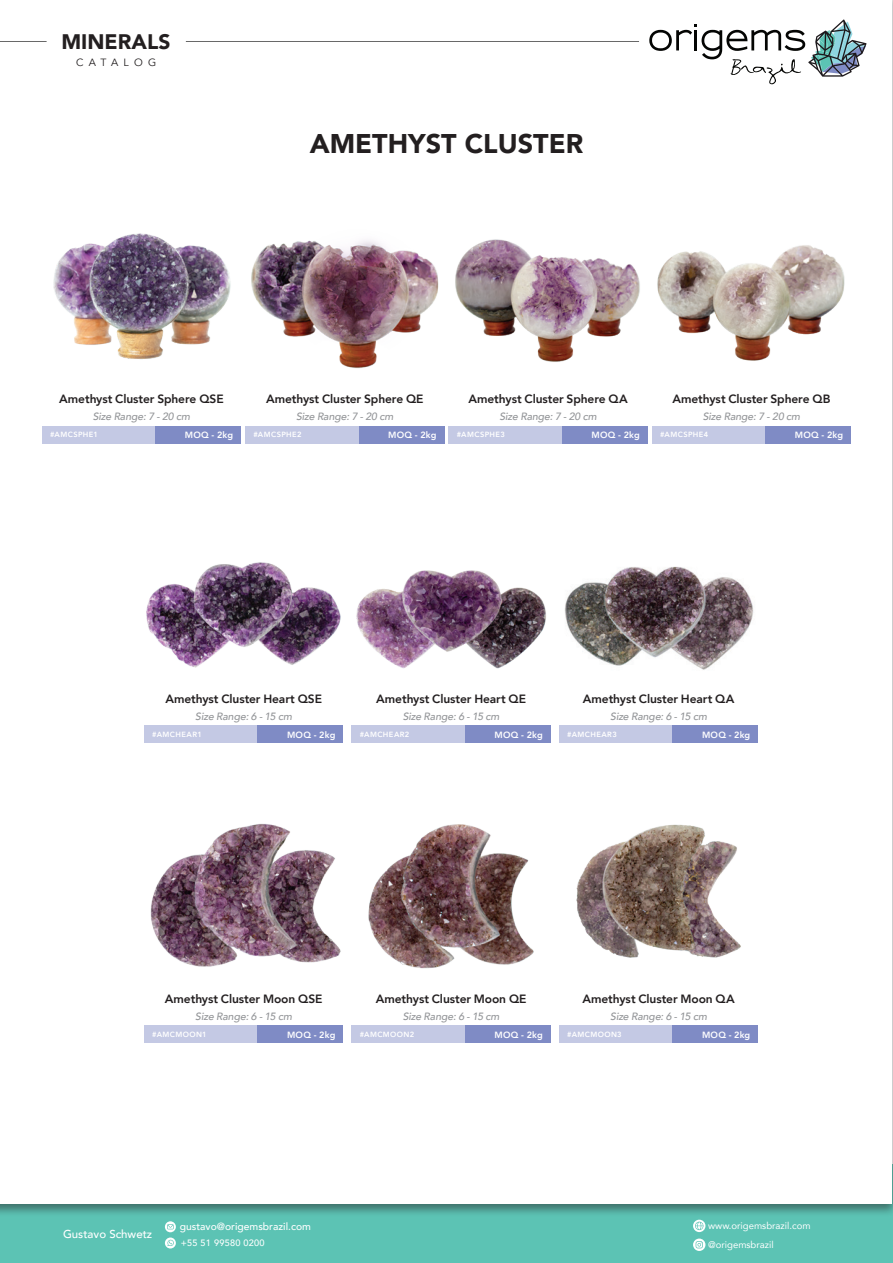
<style>
.page{position:relative;width:893px;height:1263px;background:#fff}
.page>*{position:absolute;margin:0;border:0;box-sizing:border-box;transform-origin:0 0}
.t1{font:900 27px "Avenir";color:#231f20}
.t2{font:900 21px "Avenir";color:#231f20}
.t3{font:800 12px "Avenir";letter-spacing:-.01em;color:#231f20}
.t4{font:500 11.55px "Avenir";color:#fff}
.t5{font:italic 500 10.5px "Avenir";letter-spacing:-.01em;color:#939598}
.t6{font:10.5px "Avenir";letter-spacing:.5em;color:#231f20}
.t7{font:500 10.35px "Avenir";color:#fff}
.t8{font:9.6px "Avenir";color:#fff}
.t9{font:500 9.15px "Avenir";letter-spacing:.025em;color:#fff}
.t10{font:800 9px "Avenir";letter-spacing:.025em;color:#fff}
.t11{font:800 7.5px "Avenir";letter-spacing:.05em;color:#fff}
</style>
<div class="page">
<svg style="left:0;top:1170px;width:893px;height:93px;background:#59bbad"></svg>
<div style="left:0;top:0;width:892px;height:1204px;background:#fff"></div>
<svg style="left:649px;top:20px;width:217px;height:64px"></svg>
<hr style="left:0;top:41px;width:47px;height:1px;background:#000">
<hr style="left:186px;top:41px;width:453px;height:1px;background:#000">
<svg style="left:693px;top:1238px;width:12px;height:13px"></svg>
<svg style="left:693px;top:1220px;width:12px;height:12px"></svg>
<svg style="left:165px;top:1221px;width:11px;height:27px"></svg>
<img style="left:146px;top:562px;width:195px;height:106px">
<img style="left:356px;top:570px;width:190px;height:99px">
<img style="left:564px;top:566px;width:190px;height:104px">
<div style="left:144px;top:726px;width:125px;height:17px;background:#c4c9e4"></div>
<div style="left:258px;top:726px;width:85px;height:17px;background:#7f8bc5"></div>
<div style="left:352px;top:726px;width:124px;height:17px;background:#c4c9e4"></div>
<div style="left:465px;top:726px;width:85px;height:17px;background:#7f8bc5"></div>
<div style="left:559px;top:726px;width:124px;height:17px;background:#c4c9e4"></div>
<div style="left:673px;top:726px;width:85px;height:17px;background:#7f8bc5"></div>
<img style="left:150px;top:823px;width:191px;height:144px">
<img style="left:368px;top:824px;width:166px;height:145px">
<img style="left:576px;top:824px;width:165px;height:134px">
<div style="left:144px;top:1026px;width:125px;height:17px;background:#c4c9e4"></div>
<div style="left:258px;top:1026px;width:85px;height:17px;background:#7f8bc5"></div>
<div style="left:352px;top:1026px;width:124px;height:17px;background:#c4c9e4"></div>
<div style="left:465px;top:1026px;width:85px;height:17px;background:#7f8bc5"></div>
<div style="left:559px;top:1026px;width:124px;height:17px;background:#c4c9e4"></div>
<div style="left:673px;top:1026px;width:85px;height:17px;background:#7f8bc5"></div>
<img style="left:53px;top:233px;width:178px;height:127px">
<img style="left:251px;top:240px;width:188px;height:128px">
<img style="left:455px;top:239px;width:185px;height:123px">
<img style="left:657px;top:245px;width:188px;height:116px">
<div style="left:42px;top:426px;width:124px;height:17px;background:#c4c9e4"></div>
<div style="left:156px;top:426px;width:85px;height:17px;background:#7f8bc5"></div>
<div style="left:246px;top:426px;width:124px;height:17px;background:#c4c9e4"></div>
<div style="left:359px;top:426px;width:85px;height:17px;background:#7f8bc5"></div>
<div style="left:449px;top:426px;width:124px;height:17px;background:#c4c9e4"></div>
<div style="left:562px;top:426px;width:85px;height:17px;background:#7f8bc5"></div>
<div style="left:652px;top:426px;width:124px;height:17px;background:#c4c9e4"></div>
<div style="left:766px;top:426px;width:85px;height:17px;background:#7f8bc5"></div>
<h2 class="t2" style="left:62px;top:23px;width:110px">MINERALS</h2>
<p class="t6" style="left:76px;top:56px;width:82px">CATALOG</p>
<h1 class="t1" style="left:310px;top:121px;width:275px">AMETHYST CLUSTER</h1>
<p class="t3" style="left:59px;top:390px;width:166px">Amethyst Cluster Sphere QSE</p>
<p class="t5" style="left:93px;top:410px;width:99px">Size Range: 7 - 20 cm</p>
<p class="t11" style="left:50px;top:429px;width:49px">#AMCSPHE1</p>
<p class="t10" style="left:185px;top:427px;width:50px">MOQ - 2kg</p>
<p class="t3" style="left:266px;top:390px;width:159px">Amethyst Cluster Sphere QE</p>
<p class="t5" style="left:296px;top:410px;width:99px">Size Range: 7 - 20 cm</p>
<p class="t11" style="left:253px;top:429px;width:50px">#AMCSPHE2</p>
<p class="t10" style="left:388px;top:427px;width:50px">MOQ - 2kg</p>
<p class="t3" style="left:469px;top:390px;width:161px">Amethyst Cluster Sphere QA</p>
<p class="t5" style="left:499px;top:410px;width:99px">Size Range: 7 - 20 cm</p>
<p class="t11" style="left:457px;top:429px;width:50px">#AMCSPHE3</p>
<p class="t10" style="left:592px;top:427px;width:50px">MOQ - 2kg</p>
<p class="t3" style="left:672px;top:390px;width:159px">Amethyst Cluster Sphere QB</p>
<p class="t5" style="left:703px;top:410px;width:99px">Size Range: 7 - 20 cm</p>
<p class="t11" style="left:660px;top:429px;width:50px">#AMCSPHE4</p>
<p class="t10" style="left:795px;top:427px;width:50px">MOQ - 2kg</p>
<p class="t3" style="left:165px;top:690px;width:158px">Amethyst Cluster Heart QSE</p>
<p class="t5" style="left:195px;top:710px;width:98px">Size Range: 6 - 15 cm</p>
<p class="t3" style="left:376px;top:690px;width:151px">Amethyst Cluster Heart QE</p>
<p class="t5" style="left:403px;top:710px;width:98px">Size Range: 6 - 15 cm</p>
<p class="t3" style="left:583px;top:690px;width:153px">Amethyst Cluster Heart QA</p>
<p class="t5" style="left:610px;top:710px;width:98px">Size Range: 6 - 15 cm</p>
<p class="t11" style="left:152px;top:729px;width:51px">#AMCHEAR1</p>
<p class="t10" style="left:287px;top:727px;width:50px">MOQ - 2kg</p>
<p class="t11" style="left:360px;top:729px;width:51px">#AMCHEAR2</p>
<p class="t10" style="left:495px;top:727px;width:50px">MOQ - 2kg</p>
<p class="t11" style="left:567px;top:729px;width:51px">#AMCHEAR3</p>
<p class="t10" style="left:702px;top:727px;width:50px">MOQ - 2kg</p>
<p class="t3" style="left:165px;top:989px;width:159px">Amethyst Cluster Moon QSE</p>
<p class="t5" style="left:195px;top:1010px;width:98px">Size Range: 6 - 15 cm</p>
<p class="t3" style="left:376px;top:989px;width:152px">Amethyst Cluster Moon QE</p>
<p class="t5" style="left:403px;top:1010px;width:98px">Size Range: 6 - 15 cm</p>
<p class="t3" style="left:582px;top:989px;width:154px">Amethyst Cluster Moon QA</p>
<p class="t5" style="left:610px;top:1010px;width:98px">Size Range: 6 - 15 cm</p>
<p class="t11" style="left:152px;top:1029px;width:56px">#AMCMOON1</p>
<p class="t10" style="left:287px;top:1027px;width:50px">MOQ - 2kg</p>
<p class="t11" style="left:360px;top:1029px;width:56px">#AMCMOON2</p>
<p class="t10" style="left:495px;top:1027px;width:50px">MOQ - 2kg</p>
<p class="t11" style="left:567px;top:1029px;width:56px">#AMCMOON3</p>
<p class="t10" style="left:702px;top:1027px;width:50px">MOQ - 2kg</p>
<p class="t4" style="left:63px;top:1223px;width:91px">Gustavo Schwetz</p>
<p class="t7" style="left:180px;top:1217px;width:133px">gustavo@origemsbrazil.com</p>
<p class="t9" style="left:181px;top:1235px;width:85px">+55 51 99580 0200</p>
<p class="t8" style="left:708px;top:1218px;width:104px">www.origemsbrazil.com</p>
<p class="t8" style="left:708px;top:1237px;width:67px">@origemsbrazil</p>
</div>
